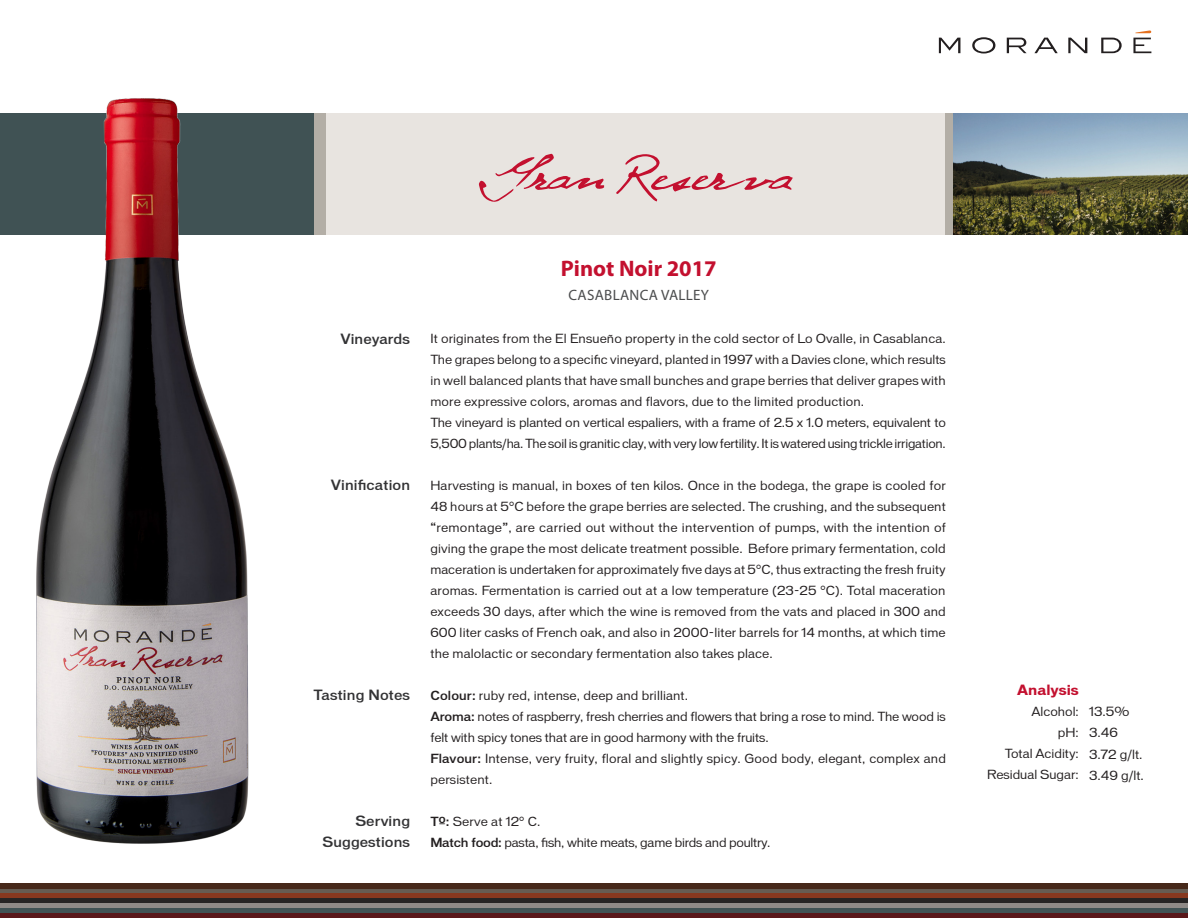
<style>
.page{position:relative;width:1188px;height:918px;background:#fff}
.page>*{position:absolute;margin:0;border:0;box-sizing:border-box;transform-origin:0 0}
._01_Titulo{font:700 22.5px "Myriad Pro";color:#c3102f}
._01_Titulo-2{font:15px "Myriad Pro";letter-spacing:.02em;color:#4b4c4d}
._02_Sub_Titulo{font:500 13.5px/21px "Vonnes";letter-spacing:.01em;color:#333335;text-align:right}
._02_Sub_Titulo-2{font:700 13.5px "Vonnes";color:#c3102f}
._03_Texto{font:12.15px "Vonnes";color:#231f20}
._03_Texto-2{font:12px/21px "Vonnes";letter-spacing:-.01em;color:#231f20;text-align:justify}
._03_Texto-3{font:12px/21px "Vonnes";letter-spacing:.01em;color:#231f20}
.s1{font-weight:500}
</style>
<div class="page">
<div style="left:0;top:113px;width:327px;height:122px;background:#405254"></div>
<div style="left:314px;top:113px;width:13px;height:122px;background:#b3aea6"></div>
<div style="left:327px;top:113px;width:618px;height:122px;background:#e8e4e0"></div>
<div style="left:945px;top:113px;width:9px;height:122px;background:#b3aea6"></div>
<svg style="left:939px;top:38px;width:21px;height:15px"></svg>
<svg style="left:972px;top:37px;width:23px;height:17px"></svg>
<svg style="left:1007px;top:38px;width:20px;height:15px"></svg>
<svg style="left:1034px;top:38px;width:24px;height:15px"></svg>
<svg style="left:1068px;top:38px;width:19px;height:15px"></svg>
<svg style="left:1101px;top:38px;width:21px;height:15px"></svg>
<svg style="left:1133px;top:30px;width:18px;height:23px"></svg>
<img style="left:953px;top:113px;width:235px;height:122px">
<div style="left:0;top:884px;width:1188px;height:34px;background:#47291a"></div>
<div style="left:0;top:889px;width:1188px;height:5px;background:#665c52"></div>
<hr style="left:0;top:894px;width:1188px;height:4px;background:#87381f">
<div style="left:0;top:898px;width:1188px;height:5px;background:#262424"></div>
<div style="left:0;top:903px;width:1188px;height:5px;background:#8f8a87"></div>
<div style="left:0;top:908px;width:1188px;height:5px;background:#405254"></div>
<div style="left:0;top:913px;width:1188px;height:5px;background:#59171a"></div>
<svg style="left:479px;top:154px;width:314px;height:48px"></svg>
<img style="left:36px;top:98px;width:213px;height:746px">
<p class="_02_Sub_Titulo" style="left:341px;top:329px;width:71px">Vineyards</p>
<p class="_02_Sub_Titulo" style="left:331px;top:474px;width:81px">Vinification</p>
<p class="_02_Sub_Titulo" style="left:313px;top:684px;width:98px">Tasting Notes</p>
<p class="_02_Sub_Titulo" style="left:323px;top:810px;width:89px">Serving<br>Suggestions</p>
<p class="_01_Titulo" style="left:561px;top:256px;width:157px">Pinot Noir 2017</p>
<p class="_01_Titulo-2" style="left:569px;top:287px;width:142px">CASABLANCA VALLEY</p>
<p class="_03_Texto-2" style="left:430px;top:328px;width:517px">It originates from the El Ensueño property in the cold sector of Lo Ovalle, in Casablanca.<br>The grapes belong to a specific vineyard, planted in 1997 with a Davies clone, which results in well balanced plants that have small bunches and grape berries that deliver grapes with more expressive colors, aromas and flavors, due to the limited production.</p>
<p class="_03_Texto-2" style="left:430px;top:412px;width:517px">The vineyard is planted on vertical espaliers, with a frame of 2.5 x 1.0 meters, equivalent to<br>5,500 plants/ha. The soil is granitic clay, with very low fertility. It is watered using trickle irrigation.</p>
<p class="_03_Texto-2" style="left:430px;top:475px;width:517px">Harvesting is manual, in boxes of ten kilos. Once in the bodega, the grape is cooled for 48 hours at 5°C before the grape berries are selected. The crushing, and the subsequent “remontage”, are carried out without the intervention of pumps, with the intention of giving the grape the most delicate treatment possible. Before primary fermentation, cold maceration is undertaken for approximately five days at 5°C, thus extracting the fresh fruity aromas. Fermentation is carried out at a low temperature (23-25 °C). Total maceration exceeds 30 days, after which the wine is removed from the vats and placed in 300 and 600 liter casks of French oak, and also in 2000-liter barrels for 14 months, at which time the malolactic or secondary fermentation also takes place.</p>
<p class="_03_Texto-3" style="left:430px;top:685px;width:259px"><span class="s1">Colour:</span> ruby red, intense, deep and brilliant.</p>
<p class="_03_Texto-2" style="left:430px;top:706px;width:517px"><span class="s1">Aroma:</span> notes of raspberry, fresh cherries and flowers that bring a rose to mind. The wood is felt with spicy tones that are in good harmony with the fruits.</p>
<p class="_03_Texto-3" style="left:430px;top:748px;width:517px"><span class="s1">Flavour:</span> Intense, very fruity, floral and slightly spicy. Good body, elegant, complex and persistent.</p>
<p class="_03_Texto-3" style="left:430px;top:811px;width:112px"><span class="s1">Tº:</span> Serve at 12° C.</p>
<p class="_03_Texto-2" style="left:430px;top:832px;width:342px"><span class="s1">Match food:</span> pasta, fish, white meats, game birds and poultry.</p>
<p class="_02_Sub_Titulo-2" style="left:1017px;top:682px;width:63px">Analysis</p>
<p class="_03_Texto-2" style="left:1031px;top:701px;width:49px">Alcohol:</p>
<p class="_03_Texto-2" style="left:1058px;top:722px;width:22px">pH:</p>
<p class="_03_Texto-2" style="left:1005px;top:743px;width:76px">Total Acidity:</p>
<p class="_03_Texto-2" style="left:987px;top:764px;width:93px">Residual Sugar:</p>
<p class="_03_Texto" style="left:1089px;top:705px;width:42px">13.5%</p>
<p class="_03_Texto" style="left:1089px;top:726px;width:30px">3.46</p>
<p class="_03_Texto" style="left:1089px;top:747px;width:55px">3.72 g/lt.</p>
<p class="_03_Texto" style="left:1089px;top:768px;width:56px">3.49 g/lt.</p>
</div>
